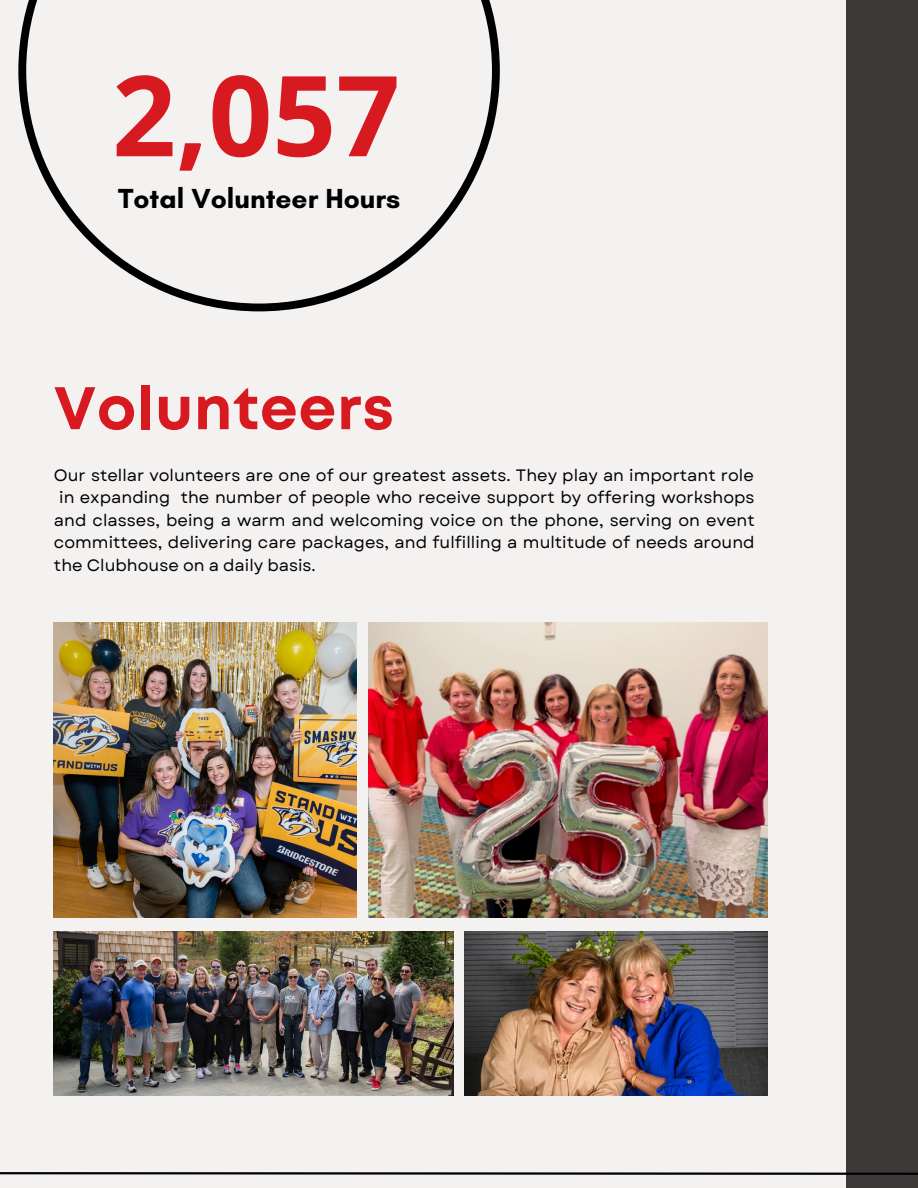
<style>
.page{position:relative;width:918px;height:1188px;background:#f4f1f1}
.page>*{position:absolute;margin:0;border:0;box-sizing:border-box;transform-origin:0 0}
.t1{font:700 111.9px "Open Sans";color:#d71920}
.t2{font:700 60px "Mont";letter-spacing:.015em;color:#d71920}
.t3{font:700 28.05px "Glacial Indifference";color:#000}
.t4{font:16.5px "Garet";color:#000}
</style>
<div class="page">
<div style="left:846px;top:0;width:72px;height:1188px;background:#3d3939"></div>
<svg style="left:0;top:1172px;width:918px;height:3px;background:#383737"></svg>
<svg style="left:18px;top:0;width:482px;height:311px"></svg>
<img style="left:369px;top:623px;width:399px;height:294px">
<img style="left:465px;top:931px;width:303px;height:165px">
<img style="left:54px;top:931px;width:399px;height:165px">
<img style="left:54px;top:622px;width:303px;height:296px">
<p class="t1" style="left:112px;top:37px;width:289px">2,057</p>
<p class="t3" style="left:118px;top:181px;width:284px">Total Volunteer Hours</p>
<p class="t2" style="left:54px;top:386px;width:341px">Volunteers</p>
<p class="t4" style="left:54px;top:463px;width:701px">Our stellar volunteers are one of our greatest assets. They play an important role</p>
<p class="t4" style="left:59px;top:485px;width:697px">in expanding the number of people who receive support by offering workshops</p>
<p class="t4" style="left:54px;top:508px;width:702px">and classes, being a warm and welcoming voice on the phone, serving on event</p>
<p class="t4" style="left:54px;top:530px;width:702px">committees, delivering care packages, and fulfilling a multitude of needs around</p>
<p class="t4" style="left:54px;top:553px;width:263px">the Clubhouse on a daily basis.</p>
</div>
